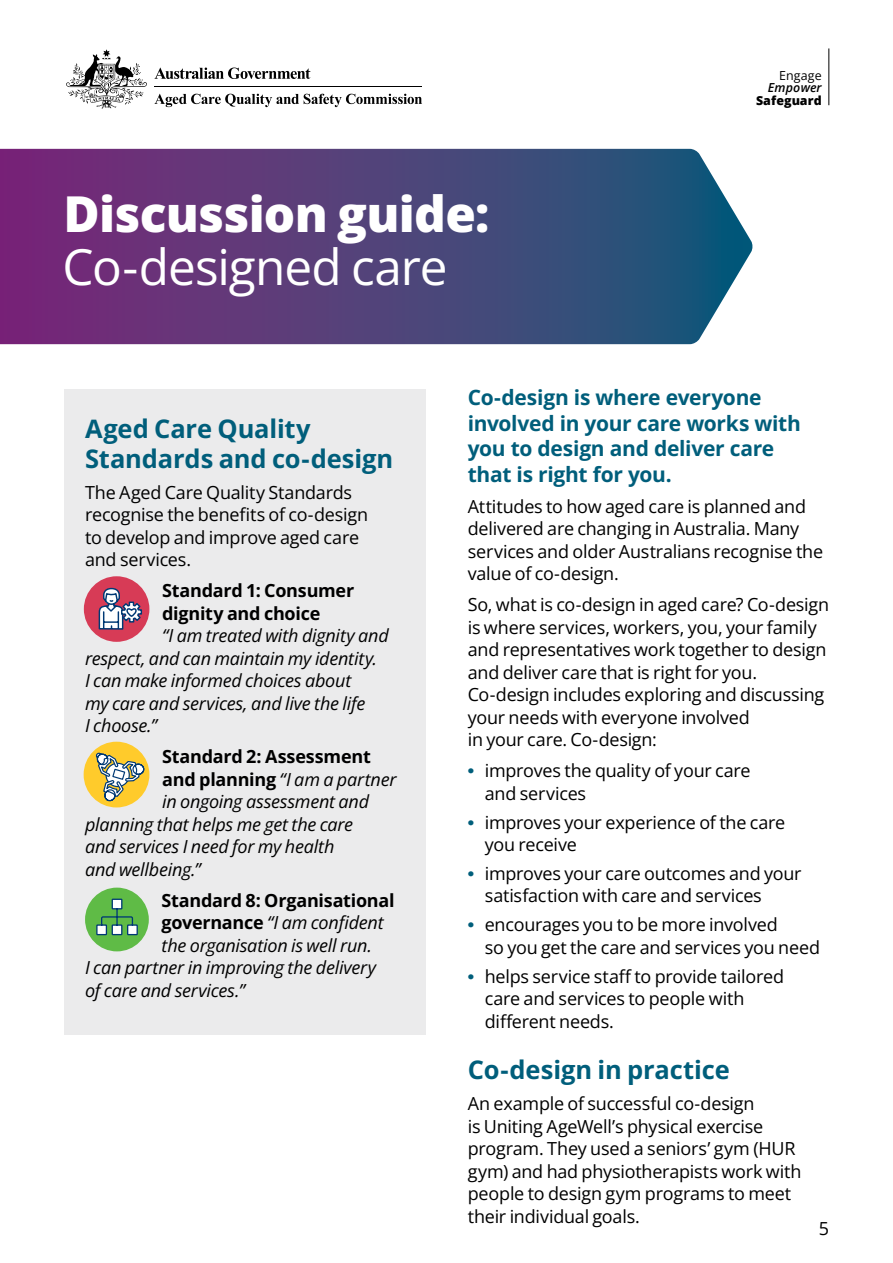
<style>
.page{position:relative;width:893px;height:1263px;background:#fff}
.page>*{position:absolute;margin:0;border:0;box-sizing:border-box;transform-origin:0 0}
.t1{font:800 49.5px "Open Sans";letter-spacing:-.015em;color:#fff}
.t2{font:49.5px "Open Sans";letter-spacing:-.02em;color:#fff}
.t3{font:700 25.5px/30px "Open Sans";letter-spacing:-.005em;color:#005e7b}
.t4{font:700 21px/25.5px "Open Sans";letter-spacing:-.015em;color:#005e7b}
.t5{font:18px/22.5px "Open Sans";letter-spacing:-.015em;color:#000}
.t6{font:italic 18px/22.5px "Open Sans";letter-spacing:-.015em;color:#000}
.t7{font:700 18px/22.5px "Open Sans";letter-spacing:-.015em;color:#000}
.t8{font:800 12.45px "Open Sans";letter-spacing:-.005em;color:#000}
.t9{font:italic 600 12.45px "Open Sans";letter-spacing:.015em;color:#000}
.t10{font:12.45px "Open Sans";letter-spacing:.01em;color:#000}
.s1{font-weight:700;font-style:normal}
.s2{font-family:"Arial";font-weight:700;color:#005e7b}
</style>
<div class="page">
<div style="left:64px;top:389px;width:361px;height:646px;background:#ebebec"></div>
<svg style="left:154px;top:94px;width:268px;height:13px"></svg>
<svg style="left:154px;top:68px;width:156px;height:11px"></svg>
<svg style="left:66px;top:49px;width:81px;height:59px"></svg>
<hr style="left:154px;top:86px;width:268px;height:1px;background:#000">
<hr style="left:828px;top:48px;width:1px;height:57px;background:#000">
<div style="left:85px;top:888px;width:64px;height:63px;background:#5fbb46;border-radius:50%"></div>
<svg style="left:96px;top:898px;width:42px;height:38px"></svg>
<svg style="left:0;top:149px;width:753px;height:195px;background:#54467d"></svg>
<div style="left:84px;top:576px;width:65px;height:66px;background:#d73b56;border-radius:50%"></div>
<svg style="left:98px;top:587px;width:45px;height:43px"></svg>
<div style="left:84px;top:742px;width:65px;height:65px;background:#ffcb2b;border-radius:50%"></div>
<svg style="left:95px;top:751px;width:50px;height:52px"></svg>
<h1 class="t1" style="left:64px;top:176px;width:427px">Discussion guide:</h1>
<h1 class="t2" style="left:63px;top:233px;width:387px">Co-designed care</h1>
<p class="t10" style="left:779px;top:67px;width:44px">Engage</p>
<p class="t9" style="left:768px;top:79px;width:55px">Empower</p>
<p class="t8" style="left:756px;top:91px;width:67px">Safeguard</p>
<h2 class="t3" style="left:85px;top:413px;width:310px">Aged Care Quality<br>Standards and co-design</h2>
<p class="t5" style="left:85px;top:480px;width:285px">The Aged Care Quality Standards recognise the benefits of co-design to develop and improve aged care and services.</p>
<p class="t7" style="left:162px;top:579px;width:194px">Standard 1: Consumer dignity and choice</p>
<p class="t6" style="left:85px;top:624px;width:305px;text-indent:77px">“I am treated with dignity and respect, and can maintain my identity.<br>I can make informed choices about<br>my care and services, and live the life<br>I choose.”</p>
<p class="t7" style="left:162px;top:745px;width:210px">Standard 2: Assessment</p>
<p class="t6" style="left:162px;top:767px;width:236px"><span class="s1">and planning</span> “I am a partner</p>
<p class="t6" style="left:162px;top:790px;width:208px">in ongoing assessment and</p>
<p class="t6" style="left:85px;top:812px;width:270px">planning that helps me get the care</p>
<p class="t6" style="left:85px;top:835px;width:251px">and services I need for my health</p>
<p class="t6" style="left:85px;top:857px;width:117px">and wellbeing.”</p>
<p class="t7" style="left:162px;top:888px;width:234px">Standard 8: Organisational</p>
<p class="t6" style="left:162px;top:911px;width:224px"><span class="s1">governance</span> “I am confident</p>
<p class="t6" style="left:162px;top:933px;width:212px">the organisation is well run.</p>
<p class="t6" style="left:85px;top:956px;width:293px">I can partner in improving the delivery</p>
<p class="t6" style="left:85px;top:978px;width:161px">of care and services.”</p>
<p class="t4" style="left:468px;top:384px;width:335px">Co-design is where everyone involved in your care works with you to design and deliver care that is right for you.</p>
<p class="t5" style="left:468px;top:494px;width:357px">Attitudes to how aged care is planned and delivered are changing in Australia. Many services and older Australians recognise the value of co-design.</p>
<p class="t5" style="left:468px;top:593px;width:363px">So, what is co-design in aged care? Co-design is where services, workers, you, your family and representatives work together to design and deliver care that is right for you.<br>Co-design includes exploring and discussing your needs with everyone involved<br>in your care. Co-design:</p>
<p class="t5" style="left:485px;top:759px;width:267px;text-indent:-17px"><span class="s2">•</span> improves the quality of your care and services</p>
<p class="t5" style="left:485px;top:810px;width:302px;text-indent:-17px"><span class="s2">•</span> improves your experience of the care you receive</p>
<p class="t5" style="left:485px;top:862px;width:318px;text-indent:-17px"><span class="s2">•</span> improves your care outcomes and your satisfaction with care and services</p>
<p class="t5" style="left:485px;top:913px;width:337px;text-indent:-17px"><span class="s2">•</span> encourages you to be more involved<br>so you get the care and services you need</p>
<p class="t5" style="left:485px;top:964px;width:301px;text-indent:-17px"><span class="s2">•</span> helps service staff to provide tailored care and services to people with different needs.</p>
<h2 class="t3" style="left:468px;top:1054px;width:264px">Co-design in practice</h2>
<p class="t5" style="left:468px;top:1092px;width:335px">An example of successful co-design<br>is Uniting AgeWell’s physical exercise program. They used a seniors’ gym (HUR gym) and had physiotherapists work with people to design gym programs to meet their individual goals.</p>
<p class="t5" style="left:819px;top:1217px;width:12px">5</p>
</div>
